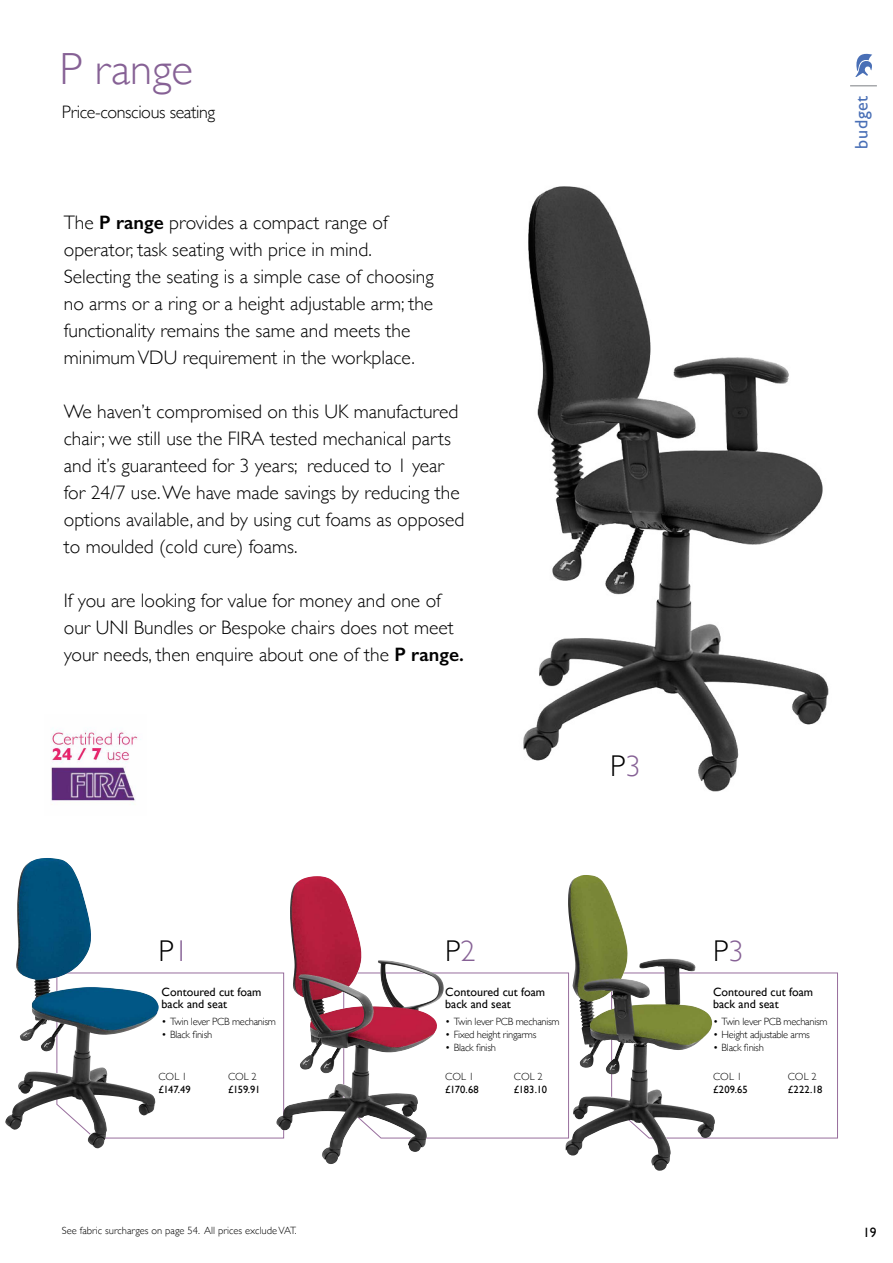
<style>
.page{position:relative;width:893px;height:1263px;background:#fff}
.page>*{position:absolute;margin:0;border:0;box-sizing:border-box;transform-origin:0 0}
.t1{font:300 45px "Gill Sans";color:#866195}
.t2{font:300 30px "Gill Sans";color:#000}
.t3{font:300 19.5px/27px "Gill Sans";color:#000}
.t4{font:300 18px "Gill Sans";letter-spacing:-.02em;color:#000}
.t5{font:18px "Gill Sans";letter-spacing:.04em;color:#496fb6}
.t6{font:13.5px "Gill Sans";color:#000}
.t7{font:12px/12.8px "Gill Sans";color:#000}
.t8{font:300 10.5px "Gill Sans";letter-spacing:-.025em;color:#000}
.t9{font:300 10.5px "Gill Sans";color:#000}
.t10{font:10.5px "Gill Sans";letter-spacing:-.01em;color:#000}
.s1{font-weight:600}
.s2{color:#866195}
</style>
<div class="page">
<img style="left:523px;top:186px;width:306px;height:606px">
<svg style="left:855px;top:53px;width:17px;height:24px"></svg>
<svg style="left:850px;top:85px;width:27px;height:1px"></svg>
<svg style="left:57px;top:972px;width:227px;height:166px"></svg>
<svg style="left:343px;top:972px;width:226px;height:166px"></svg>
<svg style="left:611px;top:972px;width:227px;height:166px"></svg>
<img style="left:568px;top:876px;width:68px;height:198px">
<img style="left:290px;top:876px;width:65px;height:225px">
<img style="left:16px;top:858px;width:48px;height:193px">
<img style="left:51px;top:730px;width:90px;height:71px">
<h1 class="t1" style="left:60px;top:34px;width:135px">P range</h1>
<p class="t4" style="left:62px;top:98px;width:155px">Price-conscious seating</p>
<p class="t3" style="left:64px;top:208px;width:371px">The <span class="s1">P range</span> provides a compact range of operator, task seating with price in mind.<br>Selecting the seating is a simple case of choosing no arms or a ring or a height adjustable arm; the functionality remains the same and meets the minimum VDU requirement in the workplace.</p>
<p class="t3" style="left:64px;top:397px;width:402px">We haven’t compromised on this UK manufactured chair; we still use the FIRA tested mechanical parts and it’s guaranteed for 3 years; reduced to 1 year for 24/7 use. We have made savings by reducing the options available, and by using cut foams as opposed to moulded (cold cure) foams.</p>
<p class="t3" style="left:64px;top:586px;width:402px">If you are looking for value for money and one of our UNI Bundles or Bespoke chairs does not meet your needs, then enquire about one of the <span class="s1">P range.</span></p>
<h2 class="t2" style="left:610px;top:742px;width:32px">P<span class="s2">3</span></h2>
<p class="t5" style="left:851px;top:149px;width:55px;rotate:-90deg">budget</p>
<h2 class="t2" style="left:158px;top:927px;width:32px">P<span class="s2">1</span></h2>
<h2 class="t2" style="left:445px;top:927px;width:32px">P<span class="s2">2</span></h2>
<h2 class="t2" style="left:713px;top:927px;width:32px">P<span class="s2">3</span></h2>
<p class="t7" style="left:162px;top:985px;width:101px">Contoured cut foam back and seat</p>
<p class="t8" style="left:162px;top:1013px;width:116px">• Twin lever PCB mechanism</p>
<p class="t8" style="left:162px;top:1026px;width:52px">• Black finish</p>
<p class="t7" style="left:445px;top:985px;width:101px">Contoured cut foam back and seat</p>
<p class="t8" style="left:445px;top:1013px;width:116px">• Twin lever PCB mechanism</p>
<p class="t8" style="left:445px;top:1026px;width:93px">• Fixed height ringarms</p>
<p class="t8" style="left:445px;top:1039px;width:52px">• Black finish</p>
<p class="t7" style="left:713px;top:985px;width:101px">Contoured cut foam back and seat</p>
<p class="t8" style="left:713px;top:1013px;width:116px">• Twin lever PCB mechanism</p>
<p class="t8" style="left:713px;top:1026px;width:98px">• Height adjustable arms</p>
<p class="t8" style="left:713px;top:1039px;width:52px">• Black finish</p>
<p class="t8" style="left:158px;top:1068px;width:30px">COL 1</p>
<p class="t10" style="left:158px;top:1083px;width:34px">£147.49</p>
<p class="t8" style="left:228px;top:1068px;width:30px">COL 2</p>
<p class="t10" style="left:228px;top:1083px;width:34px">£159.91</p>
<p class="t8" style="left:445px;top:1068px;width:30px">COL 1</p>
<p class="t10" style="left:445px;top:1083px;width:35px">£170.68</p>
<p class="t8" style="left:514px;top:1068px;width:30px">COL 2</p>
<p class="t10" style="left:514px;top:1083px;width:35px">£183.10</p>
<p class="t8" style="left:713px;top:1068px;width:30px">COL 1</p>
<p class="t10" style="left:713px;top:1083px;width:36px">£209.65</p>
<p class="t8" style="left:788px;top:1068px;width:30px">COL 2</p>
<p class="t10" style="left:788px;top:1083px;width:36px">£222.18</p>
<p class="t9" style="left:62px;top:1223px;width:236px">See fabric surcharges on page 54. All prices exclude VAT.</p>
<p class="t6" style="left:863px;top:1225px;width:15px">19</p>
</div>
